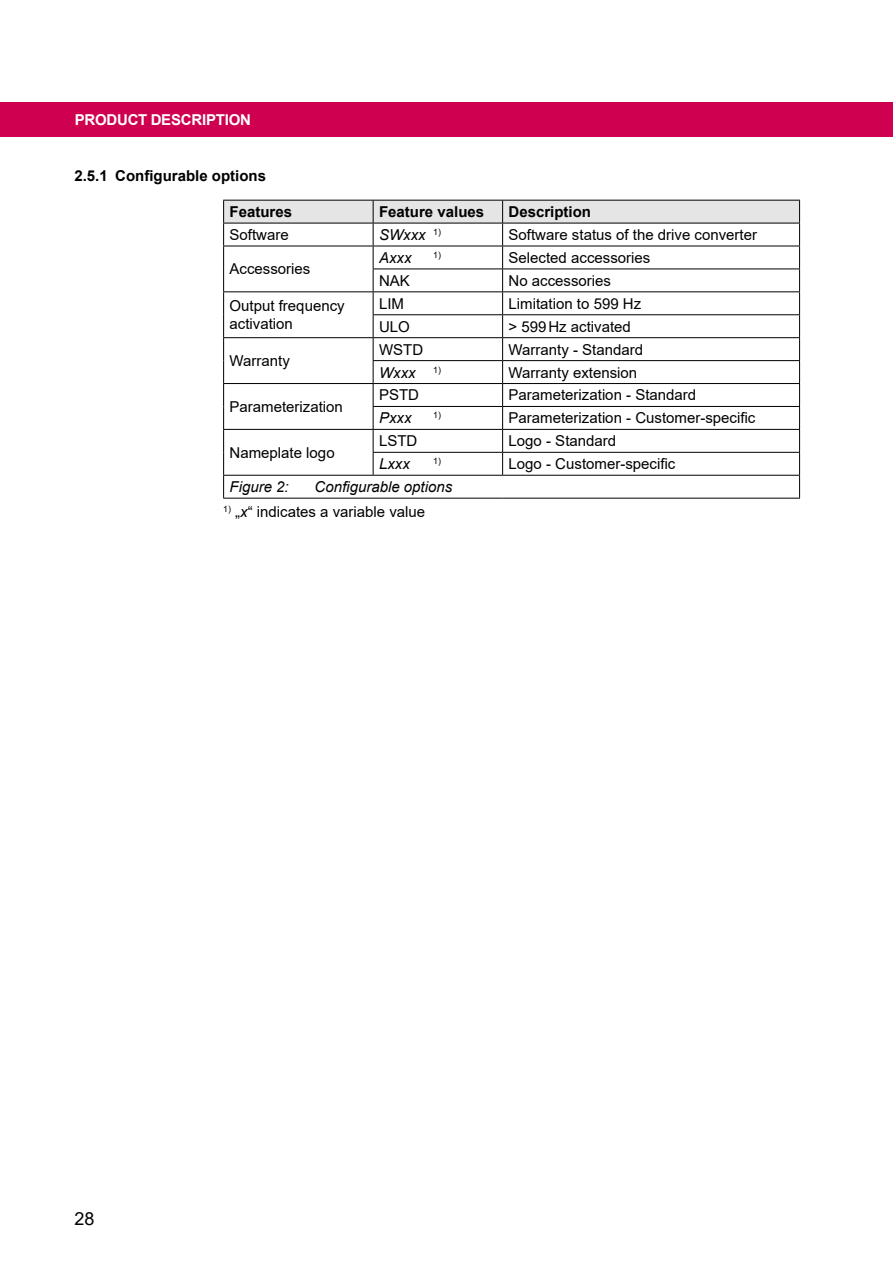
<style>
.page{position:relative;width:893px;height:1263px;background:#fff}
.page>*{position:absolute;margin:0;border:0;box-sizing:border-box;transform-origin:0 0}
.t1{font:18px "Arial";color:#000}
.t2{font:15px/18px "Arial";color:#000}
.t3{font:700 15px "Arial";color:#000}
.t4{font:italic 15px "Arial";color:#000}
.t5{font:700 15px "Arial";letter-spacing:-.015em;color:#fff}
.t6{font:8.7px "Arial";color:#000}
.s1{font-style:italic}
</style>
<div class="page">
<div style="left:0;top:102px;width:893px;height:34px;background:#ce004f"></div>
<svg style="left:223px;top:200px;width:577px;height:298px"></svg>
<hr style="left:223px;top:498px;width:150px;height:1px;background:#000">
<hr style="left:373px;top:498px;width:130px;height:1px;background:#000">
<hr style="left:503px;top:498px;width:297px;height:1px;background:#000">
<p class="t5" style="left:75px;top:110px;width:32px">Produ</p>
<p class="t5" style="left:128px;top:110px;width:84px">ct Description</p>
<p class="t3" style="left:74px;top:165px;width:193px">2.5.1 Configurable options</p>
<p class="t3" style="left:230px;top:201px;width:64px">Features</p>
<p class="t3" style="left:379px;top:201px;width:107px">Feature values</p>
<p class="t3" style="left:509px;top:201px;width:84px">Description</p>
<p class="t2" style="left:230px;top:226px;width:61px">Software</p>
<p class="t4" style="left:379px;top:225px;width:63px">SWxxx <sup>1)</sup></p>
<p class="t2" style="left:509px;top:226px;width:250px">Software status of the drive converter</p>
<p class="t2" style="left:230px;top:260px;width:82px">Accessories</p>
<p class="t4" style="left:379px;top:248px;width:34px">Axxx</p>
<p class="t6" style="left:433px;top:249px;width:9px">1)</p>
<p class="t2" style="left:509px;top:249px;width:143px">Selected accessories</p>
<p class="t2" style="left:379px;top:271px;width:32px">NAK</p>
<p class="t2" style="left:509px;top:271px;width:104px">No accessories</p>
<p class="t2" style="left:230px;top:297px;width:117px">Output frequency activation</p>
<p class="t2" style="left:379px;top:294px;width:27px">LIM</p>
<p class="t2" style="left:509px;top:294px;width:134px">Limitation to 599 Hz</p>
<p class="t2" style="left:379px;top:317px;width:32px">ULO</p>
<p class="t2" style="left:509px;top:317px;width:124px">&gt; 599Hz activated</p>
<p class="t2" style="left:230px;top:352px;width:62px">Warranty</p>
<p class="t2" style="left:230px;top:398px;width:115px">Parameterization</p>
<p class="t2" style="left:230px;top:443px;width:107px">Nameplate logo</p>
<p class="t2" style="left:379px;top:340px;width:46px">WSTD</p>
<p class="t2" style="left:509px;top:340px;width:136px">Warranty - Standard</p>
<p class="t4" style="left:379px;top:363px;width:63px">Wxxx <sup>1)</sup></p>
<p class="t2" style="left:509px;top:363px;width:130px">Warranty extension</p>
<p class="t2" style="left:379px;top:386px;width:42px">PSTD</p>
<p class="t2" style="left:509px;top:386px;width:189px">Parameterization - Standard</p>
<p class="t4" style="left:379px;top:408px;width:34px">Pxxx</p>
<p class="t6" style="left:433px;top:409px;width:9px">1)</p>
<p class="t2" style="left:509px;top:409px;width:248px">Parameterization - Customer-specific</p>
<p class="t2" style="left:379px;top:432px;width:40px">LSTD</p>
<p class="t2" style="left:509px;top:432px;width:109px">Logo - Standard</p>
<p class="t4" style="left:379px;top:454px;width:32px">Lxxx</p>
<p class="t6" style="left:433px;top:455px;width:9px">1)</p>
<p class="t2" style="left:509px;top:455px;width:168px">Logo - Customer-specific</p>
<p class="t4" style="left:230px;top:477px;width:61px">Figure 2:</p>
<p class="t4" style="left:315px;top:477px;width:139px">Configurable options</p>
<p class="t2" style="left:223px;top:502px;width:204px"><sup>1)</sup> „<span class="s1">x</span>“ indicates a variable value</p>
<p class="t1" style="left:74px;top:1206px;width:22px">28</p>
</div>
